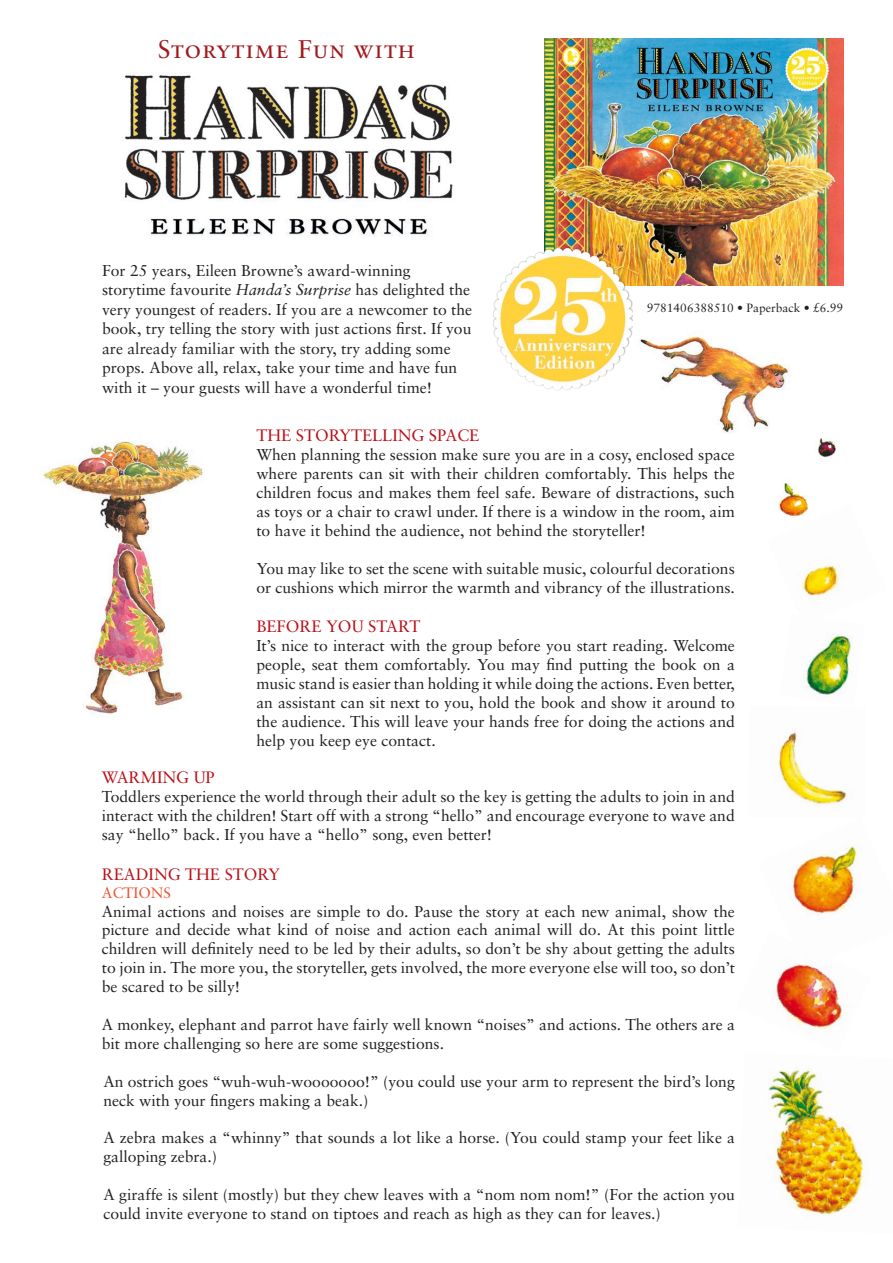
<style>
.page{position:relative;width:893px;height:1263px;background:#fff}
.page>*{position:absolute;margin:0;border:0;box-sizing:border-box;transform-origin:0 0}
.t1{font:25.5px "Sabon Roman SC";letter-spacing:.04em;color:#a2181c}
.t2{font:16.5px "Sabon";color:#bb1018}
.t3{font:15.75px/18.9px "Sabon";color:#231f20}
.t4{font:15px "Sabon";color:#f0502f}
.t5{font:12px "Sabon";color:#231f20}
.s1{font-style:italic}
</style>
<div class="page">
<img style="left:544px;top:39px;width:299px;height:247px">
<img style="left:124px;top:73px;width:329px;height:163px">
<img style="left:640px;top:336px;width:149px;height:97px">
<img style="left:43px;top:441px;width:161px;height:275px">
<img style="left:802px;top:563px;width:38px;height:37px">
<img style="left:791px;top:841px;width:67px;height:74px">
<img style="left:774px;top:732px;width:73px;height:75px">
<img style="left:768px;top:1064px;width:99px;height:151px">
<img style="left:818px;top:437px;width:22px;height:21px">
<img style="left:805px;top:634px;width:47px;height:62px">
<img style="left:778px;top:482px;width:31px;height:35px">
<img style="left:775px;top:958px;width:68px;height:74px">
<img style="left:493px;top:249px;width:140px;height:140px">
<h1 class="t1" style="left:158px;top:34px;width:258px">Storytime Fun with</h1>
<p class="t3" style="left:102px;top:260px;width:372px;line-height:19.5px">For 25 years, Eileen Browne’s award-winning storytime favourite <span class="s1">Handa’s Surprise</span> has delighted the very youngest of readers. If you are a newcomer to the book, try telling the story with just actions first. If you are already familiar with the story, try adding some props. Above all, relax, take your time and have fun with it – your guests will have a wonderful time!</p>
<p class="t5" style="left:647px;top:301px;width:198px">9781406388510 • Paperback • £6.99</p>
<p class="t2" style="left:256px;top:426px;width:224px">THE STORYTELLING SPACE</p>
<p class="t3" style="left:256px;top:445px;width:480px;text-align:justify">When planning the session make sure you are in a cosy, enclosed space where parents can sit with their children comfortably. This helps the children focus and makes them feel safe. Beware of distractions, such as toys or a chair to crawl under. If there is a window in the room, aim to have it behind the audience, not behind the storyteller!</p>
<p class="t3" style="left:256px;top:558px;width:480px">You may like to set the scene with suitable music, colourful decorations or cushions which mirror the warmth and vibrancy of the illustrations.</p>
<p class="t2" style="left:256px;top:616px;width:166px">BEFORE YOU START</p>
<p class="t3" style="left:256px;top:636px;width:480px;text-align:justify">It’s nice to interact with the group before you start reading. Welcome people, seat them comfortably. You may find putting the book on a music stand is easier than holding it while doing the actions. Even better, an assistant can sit next to you, hold the book and show it around to the audience. This will leave your hands free for doing the actions and help you keep eye contact.</p>
<p class="t2" style="left:102px;top:768px;width:114px">WARMING UP</p>
<p class="t3" style="left:102px;top:787px;width:635px;text-align:justify">Toddlers experience the world through their adult so the key is getting the adults to join in and interact with the children! Start off with a strong “hello” and encourage everyone to wave and say “hello” back. If you have a “hello” song, even better!</p>
<p class="t2" style="left:102px;top:864px;width:180px">READING THE STORY</p>
<p class="t4" style="left:102px;top:883px;width:71px">ACTIONS</p>
<p class="t3" style="left:102px;top:901px;width:635px;text-align:justify">Animal actions and noises are simple to do. Pause the story at each new animal, show the picture and decide what kind of noise and action each animal will do. At this point little children will definitely need to be led by their adults, so don’t be shy about getting the adults to join in. The more you, the storyteller, gets involved, the more everyone else will too, so don’t be scared to be silly!</p>
<p class="t3" style="left:102px;top:1015px;width:635px">A monkey, elephant and parrot have fairly well known “noises” and actions. The others are a bit more challenging so here are some suggestions.</p>
<p class="t3" style="left:103px;top:1071px;width:633px">An ostrich goes “wuh-wuh-wooooooo!” (you could use your arm to represent the bird’s long neck with your fingers making a beak.)</p>
<p class="t3" style="left:103px;top:1128px;width:633px">A zebra makes a “whinny” that sounds a lot like a horse. (You could stamp your feet like a galloping zebra.)</p>
<p class="t3" style="left:103px;top:1185px;width:633px">A giraffe is silent (mostly) but they chew leaves with a “nom nom nom!” (For the action you could invite everyone to stand on tiptoes and reach as high as they can for leaves.)</p>
</div>
